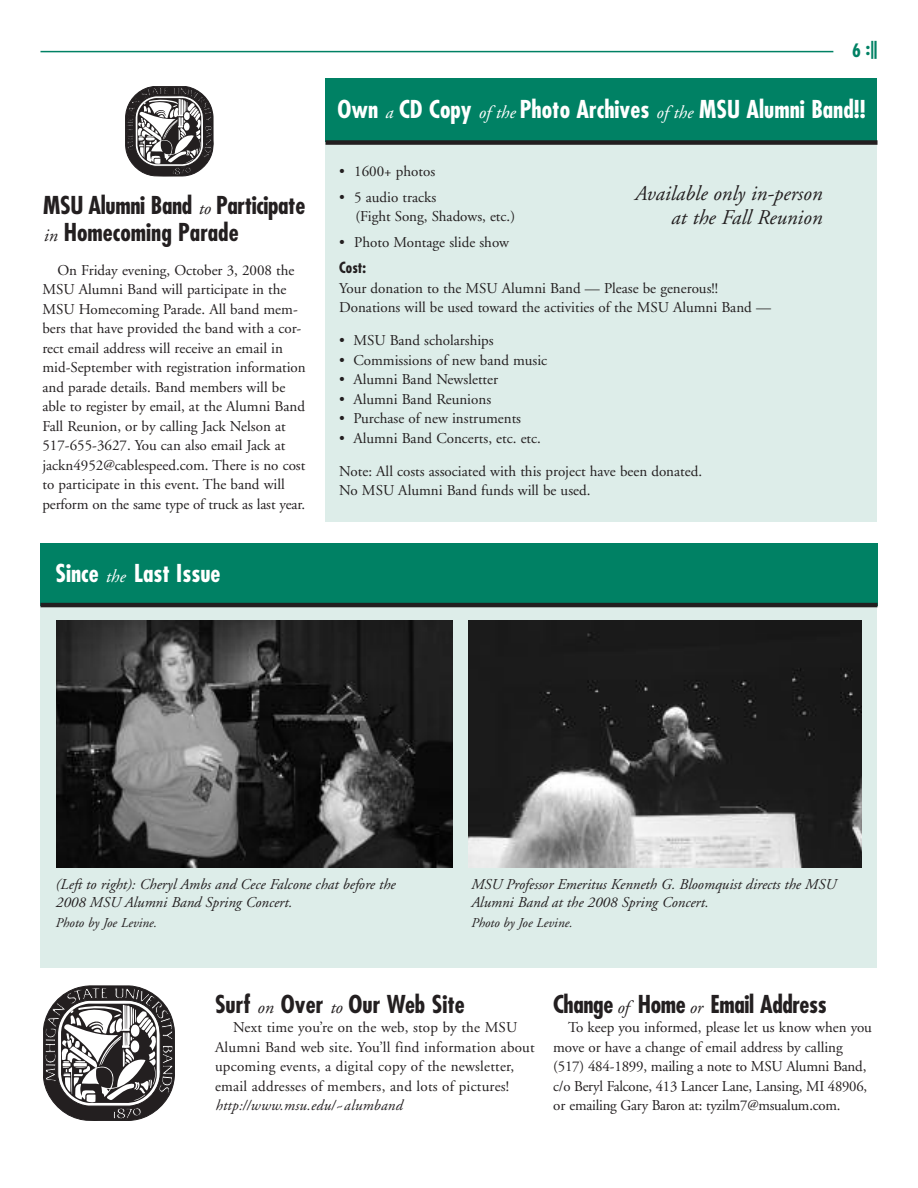
<style>
.page{position:relative;width:918px;height:1188px;background:#fff}
.page>*{position:absolute;margin:0;border:0;box-sizing:border-box;transform-origin:0 0}
.t1{font:700 condensed 24px/27px "Futura";letter-spacing:-.015em;color:#231f20}
.t2{font:700 condensed 24px "Futura";color:#fff}
.t3{font:italic 21px/24px "Adobe Garamond";color:#231f20;text-align:right}
.t4{font:700 condensed 18px "Futura";color:#008164}
.t5{font:15px/19.5px "Adobe Garamond";color:#231f20}
.t6{font:italic 15px/18px "Adobe Garamond";color:#231f20}
.t7{font:700 condensed 15px "Futura";color:#231f20}
.t8{font:italic 13.5px "Adobe Garamond";color:#231f20}
.s1{font-family:"Futura Std";font-weight:800;font-stretch:normal}
.s2{font-family:"Adobe Garamond";font-weight:400;font-style:italic;font-stretch:normal;font-size:18px}
</style>
<div class="page">
<div style="left:326px;top:135px;width:552px;height:386px;background:#ddede9"></div>
<div style="left:326px;top:78px;width:552px;height:64px;background:#008164"></div>
<svg style="left:43px;top:986px;width:132px;height:135px"></svg>
<div style="left:40px;top:566px;width:838px;height:402px;background:#ddede9"></div>
<img style="left:56px;top:621px;width:396px;height:246px">
<img style="left:468px;top:621px;width:394px;height:246px">
<div style="left:40px;top:543px;width:838px;height:63px;background:#008164"></div>
<hr style="left:40px;top:603px;width:838px;height:4px;background:#231f20">
<hr style="left:40px;top:51px;width:793px;height:1px;background:#008164">
<div style="left:326px;top:140px;width:552px;height:5px;background:#231f20"></div>
<svg style="left:126px;top:86px;width:87px;height:90px"></svg>
<p class="t4" style="left:852px;top:42px;width:30px">6 :<span class="s1">|</span></p>
<h1 class="t1" style="left:43px;top:193px;width:264px">MSU Alumni Band <span class="s2">to</span> Participate <span class="s2">in</span> Homecoming Parade</h1>
<p class="t5" style="left:42px;top:262px;width:265px;text-indent:15px">On Friday evening, October 3, 2008 the MSU Alumni Band will participate in the MSU Homecoming Parade. All band mem&shy;bers that have provided the band with a cor&shy;rect email address will receive an email in mid-September with registration information and parade details. Band members will be able to register by email, at the Alumni Band Fall Reunion, or by calling Jack Nelson at 517-655-3627. You can also email Jack at jackn4952@cablespeed.com. There is no cost to participate in this event. The band will perform on the same type of truck as last year.</p>
<h1 class="t2" style="left:56px;top:563px;width:167px">Since <span class="s2">the</span> Last Issue</h1>
<h1 class="t2" style="left:337px;top:99px;width:530px">Own <span class="s2">a</span> CD Copy <span class="s2">ofthe</span> Photo Archives <span class="s2">ofthe</span> MSU Alumni Band!!</h1>
<p class="t5" style="left:339px;top:163px;width:97px">• 1600+ photos</p>
<p class="t5" style="left:355px;top:189px;width:161px;text-indent:-16px">• 5 audio tracks<br>(Fight Song, Shadows, etc.)</p>
<p class="t5" style="left:339px;top:234px;width:171px">• Photo Montage slide show</p>
<p class="t7" style="left:339px;top:261px;width:28px">Cost:</p>
<p class="t5" style="left:339px;top:280px;width:433px">Your donation to the MSU Alumni Band — Please be generous!!<br>Donations will be used toward the activities of the MSU Alumni Band —</p>
<p class="t5" style="left:339px;top:332px;width:156px">• MSU Band scholarships</p>
<p class="t5" style="left:339px;top:352px;width:210px">• Commissions of new band music</p>
<p class="t5" style="left:339px;top:371px;width:160px">• Alumni Band Newsletter</p>
<p class="t5" style="left:339px;top:391px;width:153px">• Alumni Band Reunions</p>
<p class="t5" style="left:339px;top:410px;width:183px">• Purchase of new instruments</p>
<p class="t5" style="left:339px;top:430px;width:203px">• Alumni Band Concerts, etc. etc.</p>
<p class="t5" style="left:339px;top:463px;width:364px">Note: All costs associated with this project have been donated.<br>No MSU Alumni Band funds will be used.</p>
<h2 class="t3" style="left:634px;top:184px;width:189px">Available only in-person at the Fall Reunion</h2>
<p class="t6" style="left:55px;top:877px;width:341px">(Left to right): Cheryl Ambs and Cece Falcone chat before the<br>2008 MSU Alumni Band Spring Concert.</p>
<p class="t8" style="left:55px;top:917px;width:103px">Photo by Joe Levine.</p>
<p class="t6" style="left:471px;top:877px;width:367px">MSU Professor Emeritus Kenneth G. Bloomquist directs the MSU<br>Alumni Band at the 2008 Spring Concert.</p>
<p class="t8" style="left:471px;top:917px;width:103px">Photo by Joe Levine.</p>
<h1 class="t1" style="left:215px;top:993px;width:251px">Surf <span class="s2">on</span> Over <span class="s2">to</span> Our Web Site</h1>
<p class="t5" style="left:215px;top:1019px;width:321px;text-indent:18px">Next time you’re on the web, stop by the MSU Alumni Band web site. You’ll find information about upcoming events, a digital copy of the newsletter, email addresses of members, and lots of pictures!</p>
<p class="t6" style="left:215px;top:1098px;width:191px">http://www.msu.edu/~alumband</p>
<h1 class="t1" style="left:553px;top:993px;width:275px">Change <span class="s2">of</span>Home <span class="s2">or</span> Email Address</h1>
<p class="t5" style="left:553px;top:1019px;width:320px;text-indent:15px">To keep you informed, please let us know when you move or have a change of email address by calling (517) 484-1899, mailing a note to MSU Alumni Band, c/o Beryl Falcone, 413 Lancer Lane, Lansing, MI 48906, or emailing Gary Baron at: tyzilm7@msualum.com.</p>
</div>
